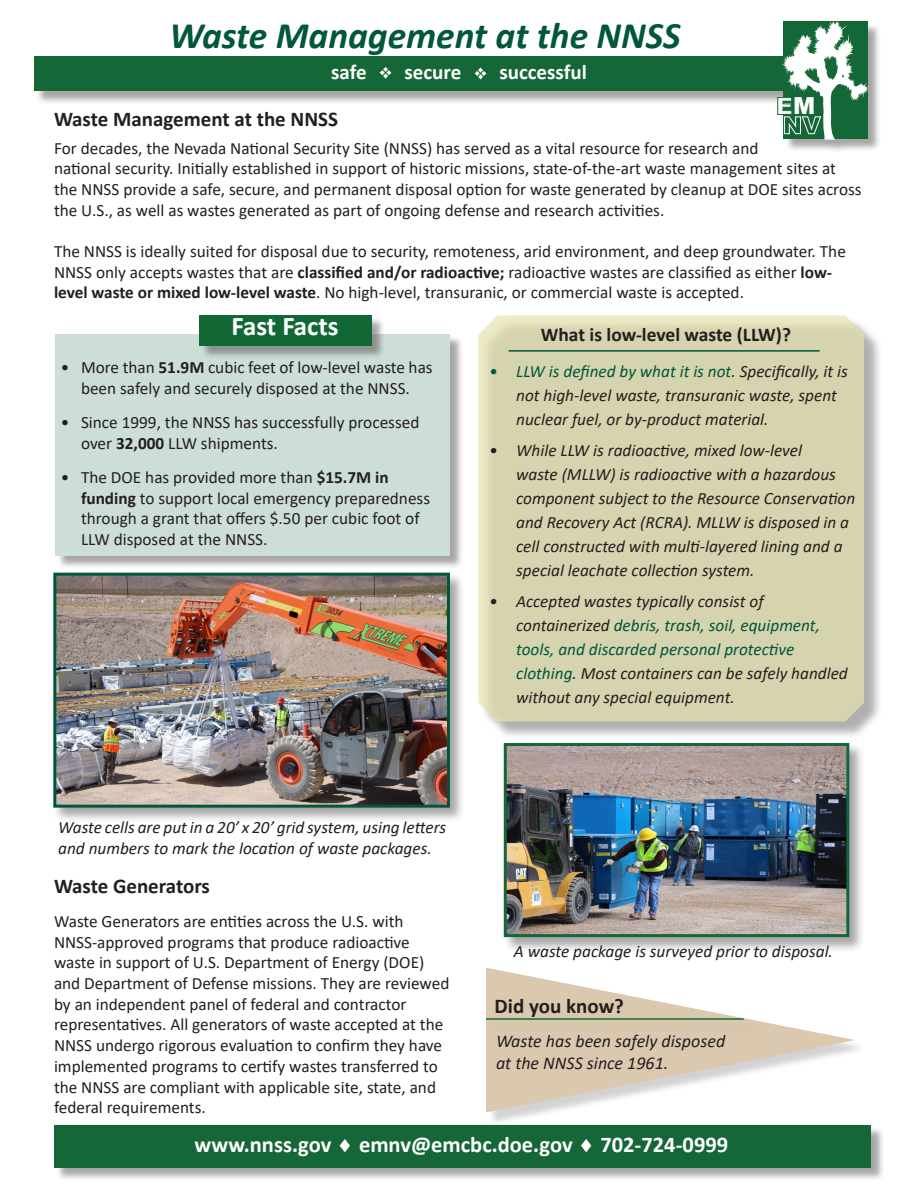
<style>
.page{position:relative;width:918px;height:1188px;background:#fff}
.page>*{position:absolute;margin:0;border:0;box-sizing:border-box;transform-origin:0 0}
.t1{font:italic 700 37.5px "Calibri";color:#00573c}
.t2{font:700 27px "Calibri";color:#fff}
.t3{font:900 23.55px "Arial";color:#fff}
.t4{font:700 22.5px "Calibri";color:#fff}
.t5{font:700 21px "Calibri";color:#231f20}
.t6{font:700 21px "Calibri";color:#fff}
.t7{font:700 19.5px "Calibri";color:#231f20}
.t8{font:italic 18px/21.6px "Calibri";color:#231f20}
.t9{font:17.25px/20.7px "Calibri";color:#231f20}
.t10{font:italic 17.25px/24px "Calibri";color:#231f20}
.s1{font-weight:700}
.s2{color:#00573c}
</style>
<div class="page">
<div style="left:35px;top:57px;width:812px;height:47px;background:#231f20;opacity:.4"></div>
<div style="left:34px;top:56px;width:800px;height:35px;background:#166737"></div>
<div style="left:779px;top:22px;width:103px;height:131px;background:#231f20;opacity:.4"></div>
<svg style="left:777px;top:21px;width:92px;height:119px"></svg>
<svg style="left:475px;top:68px;width:11px;height:11px"></svg>
<svg style="left:380px;top:67px;width:11px;height:12px"></svg>
<div style="left:55px;top:1127px;width:829px;height:55px;background:#231f20;opacity:.4"></div>
<div style="left:54px;top:1125px;width:817px;height:43px;background:#166737"></div>
<div style="left:481px;top:318px;width:401px;height:422px;background:#231f20;opacity:.36"></div>
<div style="left:478px;top:315px;width:388px;height:408px;background:#d6d3af"></div>
<hr style="left:509px;top:350px;width:311px;height:2px;background:#00573c">
<div style="left:57px;top:335px;width:407px;height:234px;background:#231f20;opacity:.4"></div>
<div style="left:55px;top:334px;width:395px;height:221px;background:#cdddd7"></div>
<div style="left:200px;top:317px;width:185px;height:42px;background:#231f20;opacity:.4"></div>
<div style="left:199px;top:315px;width:172px;height:31px;background:#126834"></div>
<div style="left:488px;top:970px;width:380px;height:156px;background:#fff"></div>
<svg style="left:486px;top:968px;width:369px;height:144px"></svg>
<div style="left:488px;top:1020px;width:269px;height:13px;background:#d8c7ad"></div>
<hr style="left:486px;top:1018px;width:258px;height:2px;background:#126834">
<div style="left:503px;top:742px;width:362px;height:211px;background:#231f20;opacity:.4"></div>
<img style="left:508px;top:747px;width:337px;height:186px">
<div style="left:504px;top:743px;width:345px;height:194px;border:3px solid #166737"></div>
<div style="left:53px;top:572px;width:413px;height:252px;background:#231f20;opacity:.4"></div>
<img style="left:57px;top:577px;width:389px;height:227px">
<div style="left:53px;top:573px;width:397px;height:235px;border:3px solid #00573c"></div>
<p class="t1" style="left:169px;top:9px;width:513px">Waste Management at the NNSS</p>
<p class="t6" style="left:331px;top:57px;width:37px">safe</p>
<p class="t6" style="left:405px;top:57px;width:58px">secure</p>
<p class="t6" style="left:499px;top:57px;width:89px">successful</p>
<p class="t5" style="left:54px;top:105px;width:286px">Waste Management at the NNSS</p>
<p class="t9" style="left:54px;top:137px;width:809px">For decades, the Nevada National Security Site (NNSS) has served as a vital resource for research and<br>national security. Initially established in support of historic missions, state-of-the-art waste management sites at the NNSS provide a safe, secure, and permanent disposal option for waste generated by cleanup at DOE sites across the U.S., as well as wastes generated as part of ongoing defense and research activities.</p>
<p class="t9" style="left:54px;top:240px;width:793px">The NNSS is ideally suited for disposal due to security, remoteness, arid environment, and deep groundwater. The<br>NNSS only accepts wastes that are <span class="s1">classified and/or radioactive;</span> radioactive wastes are classified as either <span class="s1">low&shy;level waste or mixed low-level waste</span>. No high-level, transuranic, or commercial waste is accepted.</p>
<p class="t3" style="left:776px;top:89px;width:41px">EM</p>
<p class="t2" style="left:231px;top:307px;width:109px">Fast Facts</p>
<p class="t9" style="left:61px;top:357px;width:373px;text-align:center">• More than <span class="s1">51.9M</span> cubic feet of low-level waste has been safely and securely disposed at the NNSS.</p>
<p class="t9" style="left:81px;top:411px;width:340px;text-indent:-20px">• Since 1999, the NNSS has successfully processed over <span class="s1">32,000</span> LLW shipments.</p>
<p class="t9" style="left:81px;top:466px;width:351px;text-indent:-20px">• The DOE has provided more than <span class="s1">$15.7M in funding</span> to support local emergency preparedness through a grant that offers $.50 per cubic foot of LLW disposed at the NNSS.</p>
<p class="t7" style="left:541px;top:321px;width:252px">What is low-level waste (LLW)?</p>
<p class="t10" style="left:516px;top:359px;width:333px;text-indent:-27px"><span class="s2">• LLW is defined by what it is not</span>. Specifically, it is not high-level waste, transuranic waste, spent nuclear fuel, or by-product material.</p>
<p class="t10" style="left:516px;top:438px;width:341px;text-indent:-27px">• While LLW is radioactive, mixed low-level<br>waste (MLLW) is radioactive with a hazardous component subject to the Resource Conservation and Recovery Act (RCRA). MLLW is disposed in a cell constructed with multi-layered lining and a special leachate collection system.</p>
<p class="t10" style="left:516px;top:589px;width:333px;text-indent:-27px">• Accepted wastes typically consist of containerized <span class="s2">debris, trash, soil, equipment, tools, and discarded personal protective clothing</span>. Most containers can be safely handled without any special equipment.</p>
<p class="t10" style="left:58px;top:816px;width:390px;line-height:20.7px">Waste cells are put in a 20’ x 20’ grid system, using letters and numbers to mark the location of waste packages.</p>
<p class="t5" style="left:54px;top:871px;width:158px">Waste Generators</p>
<p class="t9" style="left:54px;top:910px;width:397px">Waste Generators are entities across the U.S. with NNSS-approved programs that produce radioactive waste in support of U.S. Department of Energy (DOE) and Department of Defense missions. They are reviewed by an independent panel of federal and contractor representatives. All generators of waste accepted at the NNSS undergo rigorous evaluation to confirm they have implemented programs to certify wastes transferred to the NNSS are compliant with applicable site, state, and federal requirements.</p>
<p class="t10" style="left:514px;top:939px;width:321px">A waste package is surveyed prior to disposal.</p>
<p class="t5" style="left:495px;top:991px;width:131px">Did you know?</p>
<p class="t8" style="left:496px;top:1030px;width:231px">Waste has been safely disposed at the NNSS since 1961.</p>
<p class="t4" style="left:195px;top:1129px;width:535px">www.nnss.gov ♦ emnv@emcbc.doe.gov ♦ 702-724-0999</p>
</div>
